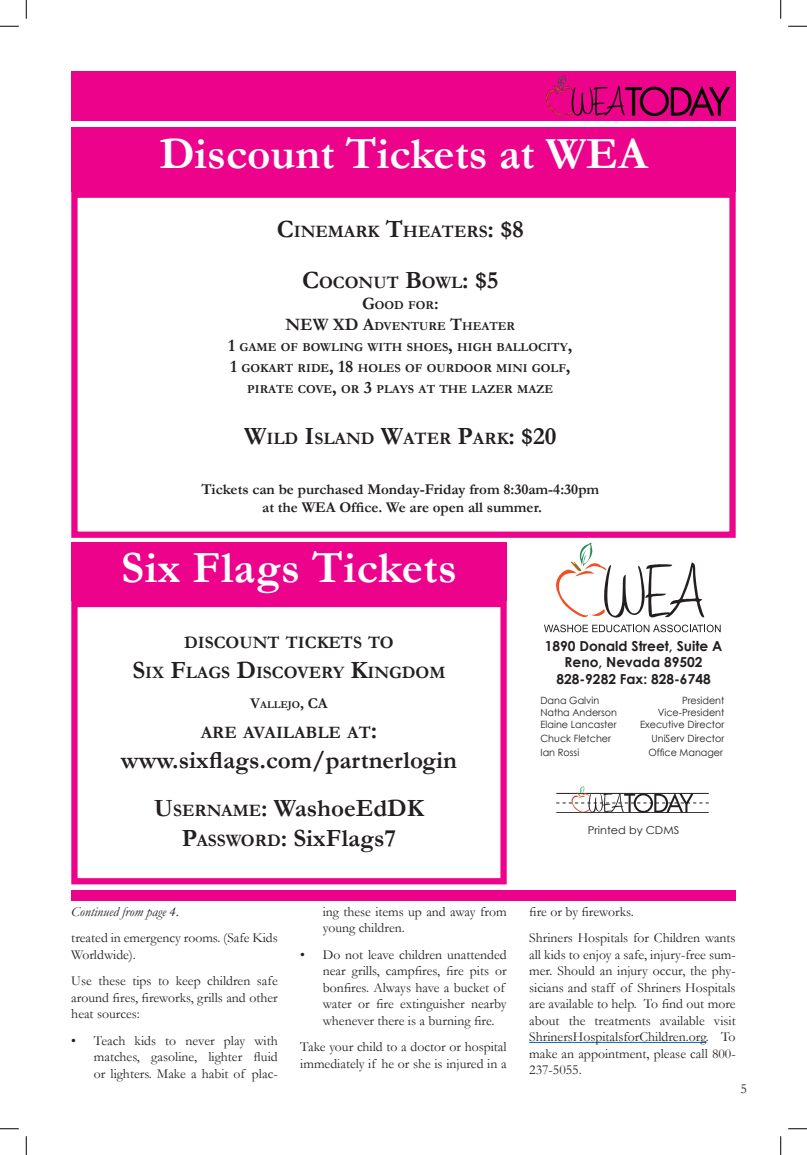
<style>
.page{position:relative;width:807px;height:1155px;background:#fff}
.page>*{position:absolute;margin:0;border:0;box-sizing:border-box;transform-origin:0 0}
.t1{font:700 45px "Garamond";color:#fff}
.t2{font:700 25px "Garamond";color:#231f20}
.t3{font:700 17.5px "Garamond";color:#231f20}
.t4{font:700 15px "Garamond";color:#231f20}
.No_Spacing{font:13.75px/16.5px "Garamond";color:#231f20}
.t5{font:700 13.75px/16.5px "Century Gothic";color:#231f20;text-align:center}
.No_Spacing-2{font:italic 13.75px "Garamond";color:#231f20}
.t6{font:700 12.25px "Garamond";color:#231f20}
.t7{font:10.75px "Century Gothic";color:#231f20;scale:1.04 1}
.t8{font:700 10.5px "Garamond";color:#231f20}
.t9{font:10px "Century Gothic";color:#231f20;scale:.96 1}
.s1{font-size:25px}
.s2{font-size:17.5px}
.s3{font-size:15px}
.s4{font-style:inherit}
</style>
<div class="page">
<div style="left:71px;top:601px;width:435px;height:283px;border:6px solid #ed028c"></div>
<div style="left:71px;top:192px;width:664px;height:346px;border:6px solid #ed028c"></div>
<div style="left:71px;top:71px;width:664px;height:49px;background:#ed028c"></div>
<img style="left:546px;top:76px;width:183px;height:39px">
<div style="left:71px;top:127px;width:664px;height:64px;background:#ed028c"></div>
<div style="left:71px;top:890px;width:664px;height:11px;background:#ed028c"></div>
<hr style="left:529px;top:1042px;width:176px;height:1px;background:#0563c1">
<div style="left:71px;top:543px;width:435px;height:58px;background:#ed028c"></div>
<svg style="left:544px;top:543px;width:176px;height:89px"></svg>
<svg style="left:556px;top:786px;width:152px;height:27px"></svg>
<svg style="left:0;top:25px;width:19px;height:2px"></svg>
<svg style="left:788px;top:25px;width:18px;height:2px"></svg>
<svg style="left:0;top:1128px;width:19px;height:2px"></svg>
<svg style="left:788px;top:1128px;width:18px;height:2px"></svg>
<svg style="left:25px;top:0;width:2px;height:19px"></svg>
<svg style="left:25px;top:1136px;width:2px;height:19px"></svg>
<svg style="left:780px;top:0;width:1px;height:19px"></svg>
<svg style="left:780px;top:1136px;width:1px;height:19px"></svg>
<p class="t1" style="left:159px;top:123px;width:489px">Discount Tickets at WEA</p>
<p class="t3" style="left:277px;top:220px;width:248px"><span class="s1">C</span>INEMARK <span class="s1">T</span>HEATERS<span class="s1">: $8</span></p>
<p class="t3" style="left:302px;top:271px;width:198px"><span class="s1">C</span>OCONUT <span class="s1">B</span>OWL<span class="s1">: $5</span></p>
<p class="t6" style="left:362px;top:297px;width:78px"><span class="s2">G</span>OOD FOR<span class="s2">:</span></p>
<p class="t3" style="left:285px;top:313px;width:16px">NEW</p>
<p class="t6" style="left:332px;top:318px;width:184px"><span class="s2">XD A</span>DVENTURE <span class="s2">T</span>HEATER</p>
<p class="t6" style="left:228px;top:339px;width:345px"><span class="s2">1</span> GAME OF BOWLING WITH SHOES<span class="s2">,</span> HIGH BALLOCITY<span class="s2">,</span></p>
<p class="t6" style="left:230px;top:360px;width:342px"><span class="s2">1</span> GOKART RIDE<span class="s2">, 18</span> HOLES OF OURDOOR MINI GOLF<span class="s2">,</span></p>
<p class="t6" style="left:247px;top:381px;width:307px">PIRATE COVE<span class="s2">,</span> OR <span class="s2">3</span> PLAYS AT THE LAZER MAZE</p>
<p class="t3" style="left:244px;top:427px;width:314px"><span class="s1">W</span>ILD <span class="s1">I</span>SLAND <span class="s1">W</span>ATER <span class="s1">P</span>ARK<span class="s1">: $20</span></p>
<p class="t4" style="left:201px;top:479px;width:399px">Tickets can be purchased Monday-Friday from 8:30am-4:30pm</p>
<p class="t4" style="left:262px;top:497px;width:281px">at the WEA Office. We are open all summer.</p>
<p class="t1" style="left:121px;top:537px;width:337px">Six Flags Tickets</p>
<p class="t3" style="left:184px;top:630px;width:211px">DISCOUNT TICKETS TO</p>
<p class="t3" style="left:132px;top:660px;width:314px"><span class="s1">S</span>IX <span class="s1">F</span>LAGS <span class="s1">D</span>ISCOVERY <span class="s1">K</span>INGDOM</p>
<p class="t8" style="left:250px;top:697px;width:79px"><span class="s3">V</span>ALLEJO<span class="s3">, CA</span></p>
<p class="t3" style="left:201px;top:720px;width:178px">ARE AVAILABLE AT<span class="s1">:</span></p>
<p class="t2" style="left:121px;top:743px;width:337px">www.sixflags.com/partnerlogin</p>
<p class="t2" style="left:154px;top:791px;width:271px"><span class="s4">U</span><span class="s2">SERNAME</span><span class="s4">:</span> WashoeEdDK</p>
<p class="t2" style="left:182px;top:821px;width:216px">P<span class="s2">ASSWORD</span><span class="s4">:</span> SixFlags7</p>
<p class="No_Spacing-2" style="left:71px;top:902px;width:109px">Continued from page 4.</p>
<p class="No_Spacing" style="left:71px;top:929px;width:208px">treated in emergency rooms. (Safe Kids<br>Worldwide).</p>
<p class="No_Spacing" style="left:71px;top:972px;width:208px;text-align:justify">Use these tips to keep children safe around fires, fireworks, grills and other heat sources:</p>
<p class="No_Spacing" style="left:94px;top:1032px;width:185px;text-align:justify;text-indent:-22px">• Teach kids to never play with matches, gasoline, lighter fluid or lighters. Make a habit of plac-</p>
<p class="No_Spacing" style="left:322px;top:903px;width:185px">ing these items up and away from young children.</p>
<p class="No_Spacing" style="left:322px;top:946px;width:185px;text-indent:-22px">• Do not leave children unattended near grills, campfires, fire pits or bonfires. Always have a bucket of water or fire extinguisher nearby whenever there is a burning fire.</p>
<p class="No_Spacing" style="left:300px;top:1038px;width:208px">Take your child to a doctor or hospital immediately if he or she is injured in a</p>
<p class="t5" style="left:544px;top:637px;width:179px">1890 Donald Street, Suite A<br>Reno, Nevada 89502<br>828-9282 Fax: 828-6748</p>
<p class="t9" style="left:540px;top:694px;width:63px">Dana Galvin</p>
<p class="t9" style="left:681px;top:694px;width:46px">President</p>
<p class="t9" style="left:540px;top:706px;width:81px">Natha Anderson</p>
<p class="t9" style="left:657px;top:706px;width:71px">Vice-President</p>
<p class="t9" style="left:540px;top:718px;width:81px">Elaine Lancaster</p>
<p class="t9" style="left:639px;top:718px;width:89px">Executive Director</p>
<p class="t9" style="left:540px;top:732px;width:75px">Chuck Fletcher</p>
<p class="t9" style="left:651px;top:732px;width:77px">UniServ Director</p>
<p class="t9" style="left:540px;top:745px;width:42px">Ian Rossi</p>
<p class="t9" style="left:648px;top:745px;width:79px">Office Manager</p>
<p class="t7" style="left:587px;top:823px;width:89px">Printed by CDMS</p>
<p class="No_Spacing" style="left:529px;top:903px;width:106px">fire or by fireworks.</p>
<p class="No_Spacing" style="left:529px;top:929px;width:208px;text-align:justify">Shriners Hospitals for Children wants all kids to enjoy a safe, injury-free sum&shy;mer. Should an injury occur, the phy&shy;sicians and staff of Shriners Hospitals are available to help. To find out more about the treatments available visit ShrinersHospitalsforChildren.org. To make an appointment, please call 800- 237-5055.</p>
<p class="No_Spacing" style="left:740px;top:1080px;width:8px">5</p>
</div>
